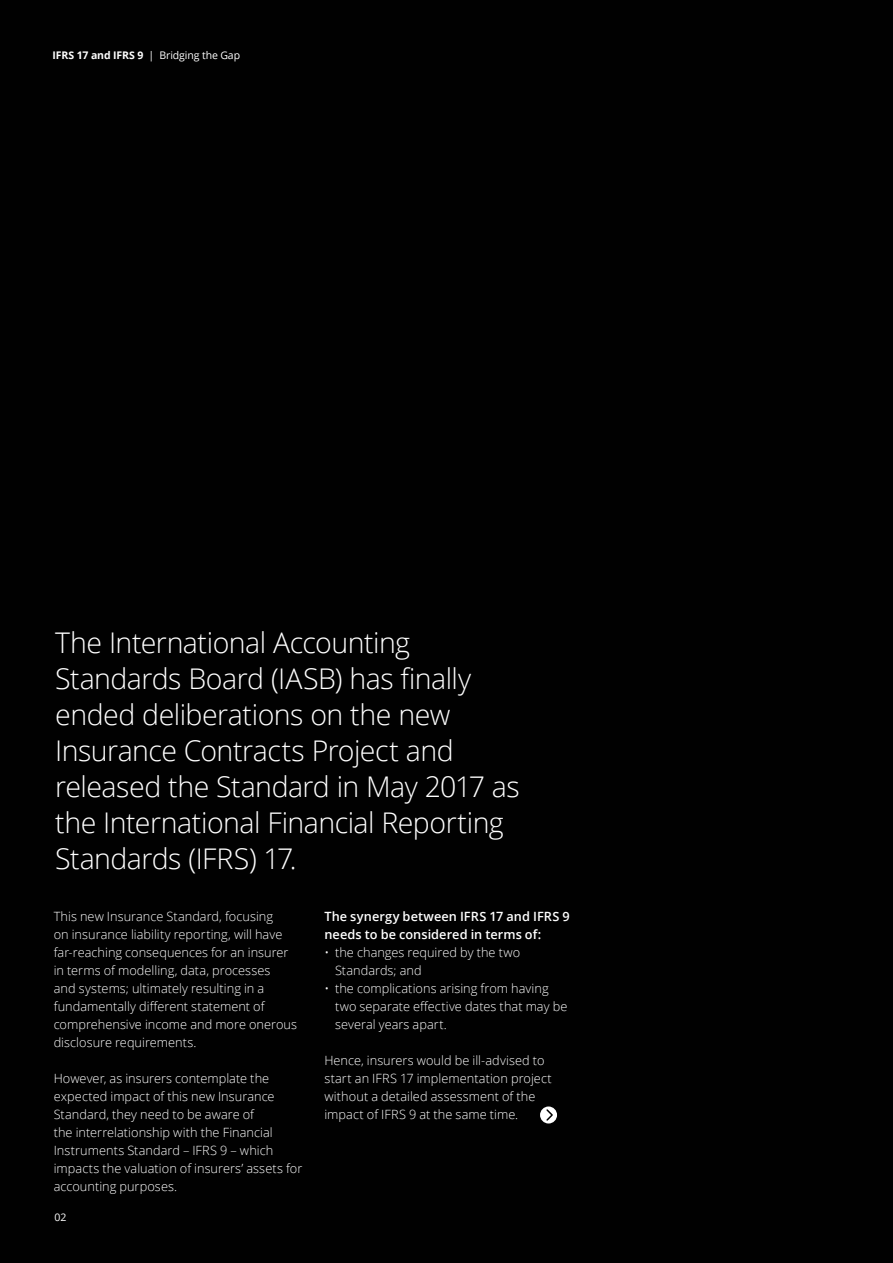
<style>
.page{position:relative;width:893px;height:1263px;background:#010101}
.page>*{position:absolute;margin:0;border:0;box-sizing:border-box;transform-origin:0 0}
.t1{font:300 28.5px/36px "Open Sans";letter-spacing:-.02em;color:#fff}
.t2{font:300 12.75px/18px "Open Sans";letter-spacing:.005em;color:#fff}
.t3{font:600 12.75px/18px "Open Sans";letter-spacing:.005em;color:#fff}
.t4{font:10.5px "Open Sans";letter-spacing:-.01em;color:#fff}
.s1{font-weight:700}
</style>
<div class="page">
<svg style="left:540px;top:1106px;width:17px;height:17px"></svg>
<svg style="left:545px;top:1108px;width:9px;height:14px"></svg>
<p class="t4" style="left:53px;top:48px;width:189px"><span class="s1">IFRS 17 and IFRS 9</span> | Bridging the Gap</p>
<h1 class="t1" style="left:55px;top:624px;width:466px">The International Accounting<br>Standards Board (IASB) has finally ended deliberations on the new<br>Insurance Contracts Project and released the Standard in May 2017 as the International Financial Reporting<br>Standards (IFRS) 17.</h1>
<p class="t2" style="left:54px;top:907px;width:245px">This new Insurance Standard, focusing<br>on insurance liability reporting, will have far-reaching consequences for an insurer in terms of modelling, data, processes<br>and systems; ultimately resulting in a fundamentally different statement of comprehensive income and more onerous disclosure requirements.</p>
<p class="t2" style="left:54px;top:1069px;width:250px">However, as insurers contemplate the expected impact of this new Insurance Standard, they need to be aware of<br>the interrelationship with the Financial Instruments Standard – IFRS 9 – which impacts the valuation of insurers’ assets for accounting purposes.</p>
<p class="t4" style="left:55px;top:1210px;width:13px">02</p>
<p class="t3" style="left:324px;top:907px;width:247px">The synergy between IFRS 17 and IFRS 9 needs to be considered in terms of:</p>
<p class="t2" style="left:335px;top:943px;width:187px;text-indent:-11px">• the changes required by the two<br>Standards; and</p>
<p class="t2" style="left:335px;top:979px;width:234px;text-indent:-11px">• the complications arising from having two separate effective dates that may be several years apart.</p>
<p class="t2" style="left:324px;top:1051px;width:229px">Hence, insurers would be ill-advised to start an IFRS 17 implementation project without a detailed assessment of the impact of IFRS 9 at the same time.</p>
</div>
